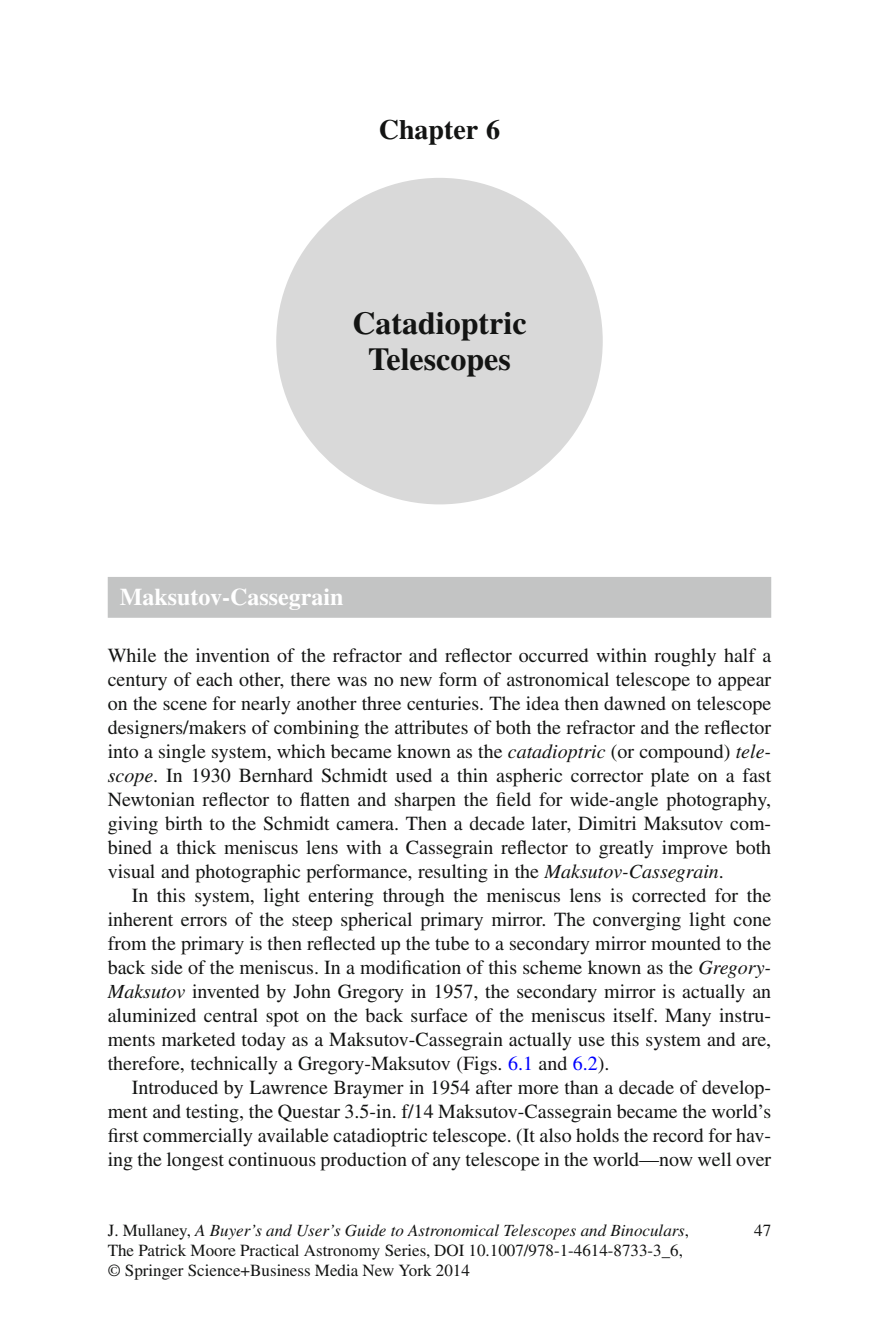
<style>
.page{position:relative;width:879px;height:1333px;background:#fff}
.page>*{position:absolute;margin:0;border:0;box-sizing:border-box;transform-origin:0 0}
.t1{font:700 32px/36px "Times";color:#131413;text-align:center}
.t2{font:700 28px "Times";color:#131413}
.t3{font:700 24px "Times";color:#fff}
.t4{font:20px/24px "Times";color:#131413;text-align:justify}
.t5{font:17px/20px "Times";color:#131413}
.t6{font:italic 17px "Times";color:#131413}
.s1{font-style:italic}
.s2{color:#00f}
.s3{font-style:normal}
</style>
<div class="page">
<div style="left:276px;top:178px;width:327px;height:326px;background:#d9d9d9;border-radius:50%"></div>
<div style="left:108px;top:577px;width:663px;height:40px;background:#c3c4c4"></div>
<h2 class="t2" style="left:379px;top:120px;width:123px">Chapter 6</h2>
<h1 class="t1" style="left:352px;top:308px;width:176px">Catadioptric<br>Telescopes</h1>
<p class="t3" style="left:120px;top:588px;width:225px">Maksutov-Cassegrain</p>
<p class="t4" style="left:108px;top:645px;width:665px">While the invention of the refractor and re fl ector occurred within roughly half a century of each other, there was no new form of astronomical telescope to appear on the scene for nearly another three centuries. The idea then dawned on telescope designers/makers of combining the attributes of both the refractor and the re fl ector into a single system, which became known as the <span class="s1">catadioptric</span> (or compound) <span class="s1">tele&shy;scope</span> . In 1930 Bernhard Schmidt used a thin aspheric corrector plate on a fast Newtonian re fl ector to fl atten and sharpen the fi eld for wide-angle photography, giving birth to the Schmidt camera. Then a decade later, Dimitri Maksutov com&shy;bined a thick meniscus lens with a Cassegrain re fl ector to greatly improve both visual and photographic performance, resulting in the <span class="s1">Maksutov-Cassegrain</span> .</p>
<p class="t4" style="left:108px;top:885px;width:665px;text-indent:24px">In this system, light entering through the meniscus lens is corrected for the inherent errors of the steep spherical primary mirror. The converging light cone from the primary is then re fl ected up the tube to a secondary mirror mounted to the back side of the meniscus. In a modi fi cation of this scheme known as the <span class="s1">Gregory-Maksutov</span> invented by John Gregory in 1957, the secondary mirror is actually an aluminized central spot on the back surface of the meniscus itself. Many instru&shy;ments marketed today as a Maksutov-Cassegrain actually use this system and are, therefore, technically a Gregory-Maksutov (Figs. <span class="s2">6.1</span> and <span class="s2">6.2</span> ).</p>
<p class="t4" style="left:108px;top:1077px;width:665px;text-indent:24px">Introduced by Lawrence Braymer in 1954 after more than a decade of develop&shy;ment and testing, the Questar 3.5-in. f/14 Maksutov-Cassegrain became the world’s fi rst commercially available catadioptric telescope. (It also holds the record for hav&shy;ing the longest continuous production of any telescope in the world—now well over</p>
<p class="t6" style="left:108px;top:1224px;width:583px"><span class="s3">J. Mullaney,</span> A Buyer’s and User’s Guide to Astronomical Telescopes and Binoculars<span class="s3">,</span></p>
<p class="t5" style="left:754px;top:1222px;width:18px">47</p>
<p class="t5" style="left:108px;top:1242px;width:577px">The Patrick Moore Practical Astronomy Series, DOI 10.1007/978-1-4614-8733-3_6, © Springer Science+Business Media New York 2014</p>
</div>
